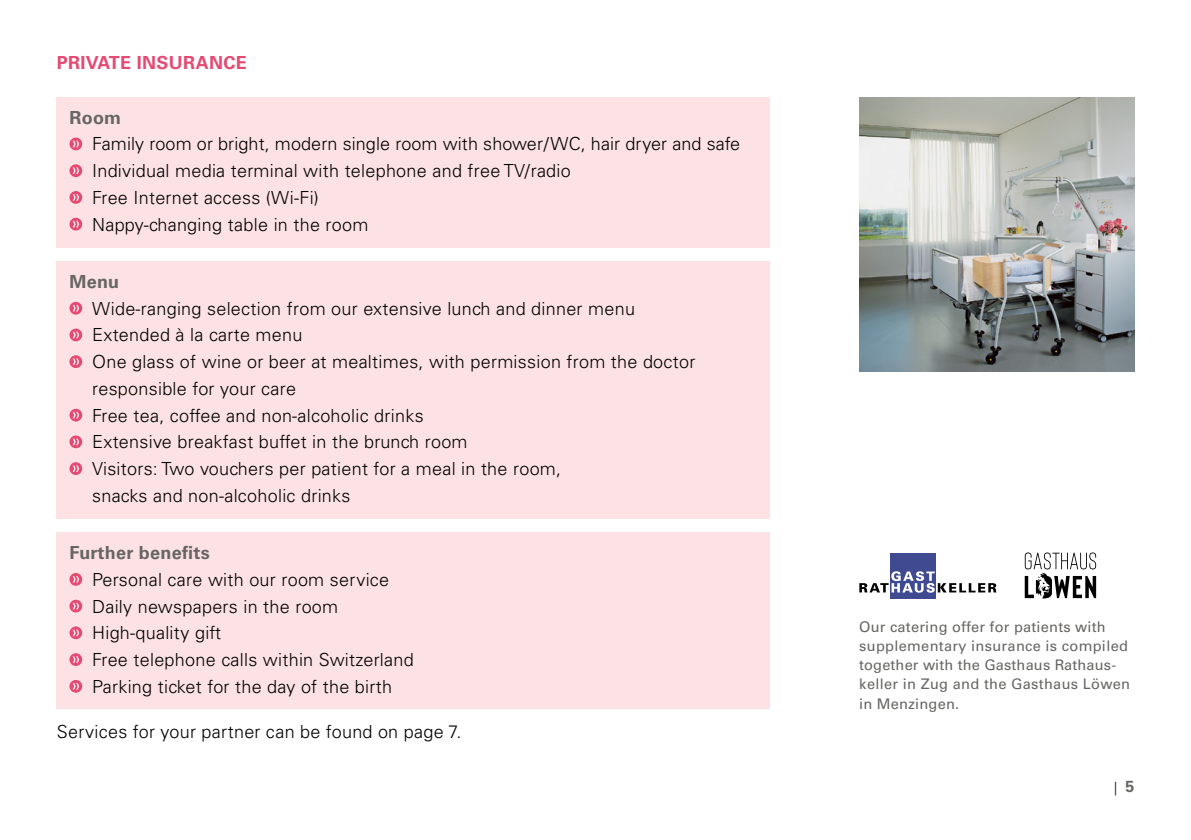
<style>
.page{position:relative;width:1191px;height:840px;background:#fff}
.page>*{position:absolute;margin:0;border:0;box-sizing:border-box;transform-origin:0 0}
.t1{font:300 18px/26.6px "Univers";letter-spacing:.015em;color:#000}
.t2{font:700 18px "Univers";letter-spacing:.015em;color:#676664}
.t3{font:700 18px "Univers";letter-spacing:.02em;color:#e54a73}
.t4{font:14.6px/19.2px "Univers";letter-spacing:.015em;color:#676664}
.t5{font:300 13.6px "Univers";color:#000}
.s1{font-weight:700;font-size:16px;color:#676664}
</style>
<div class="page">
<img style="left:859px;top:97px;width:275px;height:274px">
<div style="left:57px;top:97px;width:713px;height:150px;background:#fce2e5"></div>
<div style="left:57px;top:261px;width:713px;height:257px;background:#fce2e5"></div>
<div style="left:57px;top:532px;width:713px;height:176px;background:#fce2e5"></div>
<svg style="left:69px;top:137px;width:13px;height:13px"></svg>
<svg style="left:73px;top:141px;width:6px;height:6px"></svg>
<svg style="left:69px;top:164px;width:13px;height:13px"></svg>
<svg style="left:73px;top:167px;width:6px;height:7px"></svg>
<svg style="left:69px;top:191px;width:13px;height:13px"></svg>
<svg style="left:73px;top:194px;width:6px;height:7px"></svg>
<svg style="left:69px;top:218px;width:13px;height:12px"></svg>
<svg style="left:73px;top:221px;width:6px;height:6px"></svg>
<svg style="left:69px;top:301px;width:13px;height:13px"></svg>
<svg style="left:73px;top:305px;width:6px;height:6px"></svg>
<svg style="left:69px;top:328px;width:13px;height:13px"></svg>
<svg style="left:73px;top:331px;width:6px;height:7px"></svg>
<svg style="left:69px;top:355px;width:13px;height:13px"></svg>
<svg style="left:73px;top:358px;width:6px;height:7px"></svg>
<svg style="left:69px;top:408px;width:13px;height:13px"></svg>
<svg style="left:73px;top:411px;width:6px;height:7px"></svg>
<svg style="left:69px;top:435px;width:13px;height:13px"></svg>
<svg style="left:73px;top:438px;width:6px;height:7px"></svg>
<svg style="left:69px;top:462px;width:13px;height:12px"></svg>
<svg style="left:73px;top:465px;width:6px;height:6px"></svg>
<svg style="left:69px;top:572px;width:13px;height:13px"></svg>
<svg style="left:73px;top:575px;width:6px;height:7px"></svg>
<svg style="left:69px;top:599px;width:13px;height:13px"></svg>
<svg style="left:73px;top:602px;width:6px;height:7px"></svg>
<svg style="left:69px;top:626px;width:13px;height:13px"></svg>
<svg style="left:73px;top:629px;width:6px;height:6px"></svg>
<svg style="left:69px;top:652px;width:13px;height:13px"></svg>
<svg style="left:73px;top:656px;width:6px;height:6px"></svg>
<svg style="left:69px;top:679px;width:13px;height:13px"></svg>
<svg style="left:73px;top:682px;width:6px;height:7px"></svg>
<div style="left:890px;top:552px;width:46px;height:46px;background:#404a91"></div>
<svg style="left:859px;top:571px;width:137px;height:21px"></svg>
<svg style="left:1024px;top:552px;width:72px;height:46px"></svg>
<p class="t3" style="left:57px;top:52px;width:192px">PRIVATE INSURANCE</p>
<p class="t2" style="left:69px;top:107px;width:53px">Room</p>
<p class="t1" style="left:92px;top:131px;width:649px">Family room or bright, modern single room with shower/WC, hair dryer and safe Individual media terminal with telephone and free TV/radio<br>Free Internet access (Wi-Fi)<br>Nappy-changing table in the room</p>
<p class="t2" style="left:69px;top:271px;width:51px">Menu</p>
<p class="t1" style="left:92px;top:295px;width:605px">Wide-ranging selection from our extensive lunch and dinner menu Extended à la carte menu<br>One glass of wine or beer at mealtimes, with permission from the doctor responsible for your care<br>Free tea, coffee and non-alcoholic drinks<br>Extensive breakfast buffet in the brunch room<br>Visitors: Two vouchers per patient for a meal in the room,<br>snacks and non-alcoholic drinks</p>
<p class="t2" style="left:69px;top:542px;width:142px">Further benefits</p>
<p class="t1" style="left:92px;top:565px;width:323px">Personal care with our room service<br>Daily newspapers in the room<br>High-quality gift<br>Free telephone calls within Switzerland<br>Parking ticket for the day of the birth</p>
<p class="t1" style="left:57px;top:717px;width:406px">Services for your partner can be found on page 7.</p>
<p class="t4" style="left:859px;top:616px;width:272px">Our catering offer for patients with supplementary insurance is compiled together with the Gasthaus Rathaus&shy;keller in Zug and the Gasthaus Löwen in Menzingen.</p>
<p class="t5" style="left:1114px;top:778px;width:22px">| <span class="s1">5</span></p>
</div>
